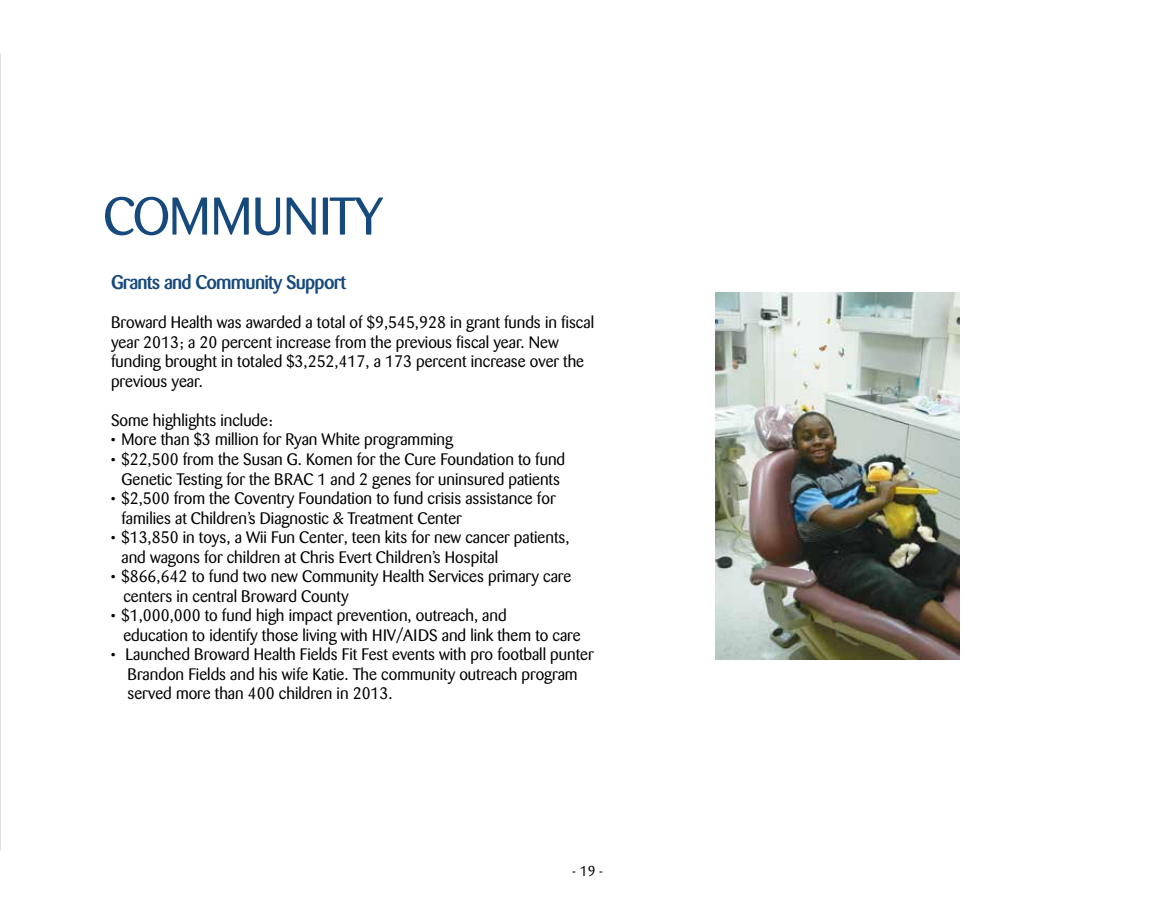
<style>
.page{position:relative;width:1175px;height:912px;background:#fff}
.page>*{position:absolute;margin:0;border:0;box-sizing:border-box;transform-origin:0 0}
.t1{font:52.5px "Barmeno";letter-spacing:-.01em;color:#174a7c}
.t2{font:500 19.5px "Barmeno";letter-spacing:-.04em;color:#174a7c}
.t3{font:16.5px/19.5px "Barmeno";color:#000}
.t4{font:14.25px "Barmeno";color:#000}
</style>
<div class="page">
<hr style="left:0;top:53px;width:1px;height:797px;background:#d1d3d4">
<img style="left:715px;top:293px;width:244px;height:366px">
<h1 class="t1" style="left:103px;top:186px;width:281px">COMMUNITY</h1>
<p class="t2" style="left:111px;top:271px;width:236px">Grants and Community Support</p>
<p class="t3" style="left:111px;top:313px;width:484px">Broward Health was awarded a total of $9,545,928 in grant funds in fiscal year 2013; a 20 percent increase from the previous fiscal year. New funding brought in totaled $3,252,417, a 173 percent increase over the previous year.</p>
<p class="t3" style="left:111px;top:410px;width:163px">Some highlights include:</p>
<p class="t3" style="left:111px;top:430px;width:343px">• More than $3 million for Ryan White programming</p>
<p class="t3" style="left:111px;top:449px;width:456px;text-align:center">• $22,500 from the Susan G. Komen for the Cure Foundation to fund<br>Genetic Testing for the BRAC 1 and 2 genes for uninsured patients</p>
<p class="t3" style="left:121px;top:488px;width:435px;text-indent:-10px">• $2,500 from the Coventry Foundation to fund crisis assistance for families at Children’s Diagnostic &amp; Treatment Center</p>
<p class="t3" style="left:121px;top:527px;width:449px;text-indent:-10px">• $13,850 in toys, a Wii Fun Center, teen kits for new cancer patients, and wagons for children at Chris Evert Children’s Hospital</p>
<p class="t3" style="left:123px;top:566px;width:449px;text-indent:-12px">• $866,642 to fund two new Community Health Services primary care centers in central Broward County</p>
<p class="t3" style="left:123px;top:605px;width:459px;text-indent:-12px">• $1,000,000 to fund high impact prevention, outreach, and<br>education to identify those living with HIV/AIDS and link them to care</p>
<p class="t3" style="left:127px;top:644px;width:467px;text-indent:-16px">• Launched Broward Health Fields Fit Fest events with pro football punter<br>Brandon Fields and his wife Katie. The community outreach program served more than 400 children in 2013.</p>
<p class="t4" style="left:572px;top:862px;width:33px">- 19 -</p>
</div>
